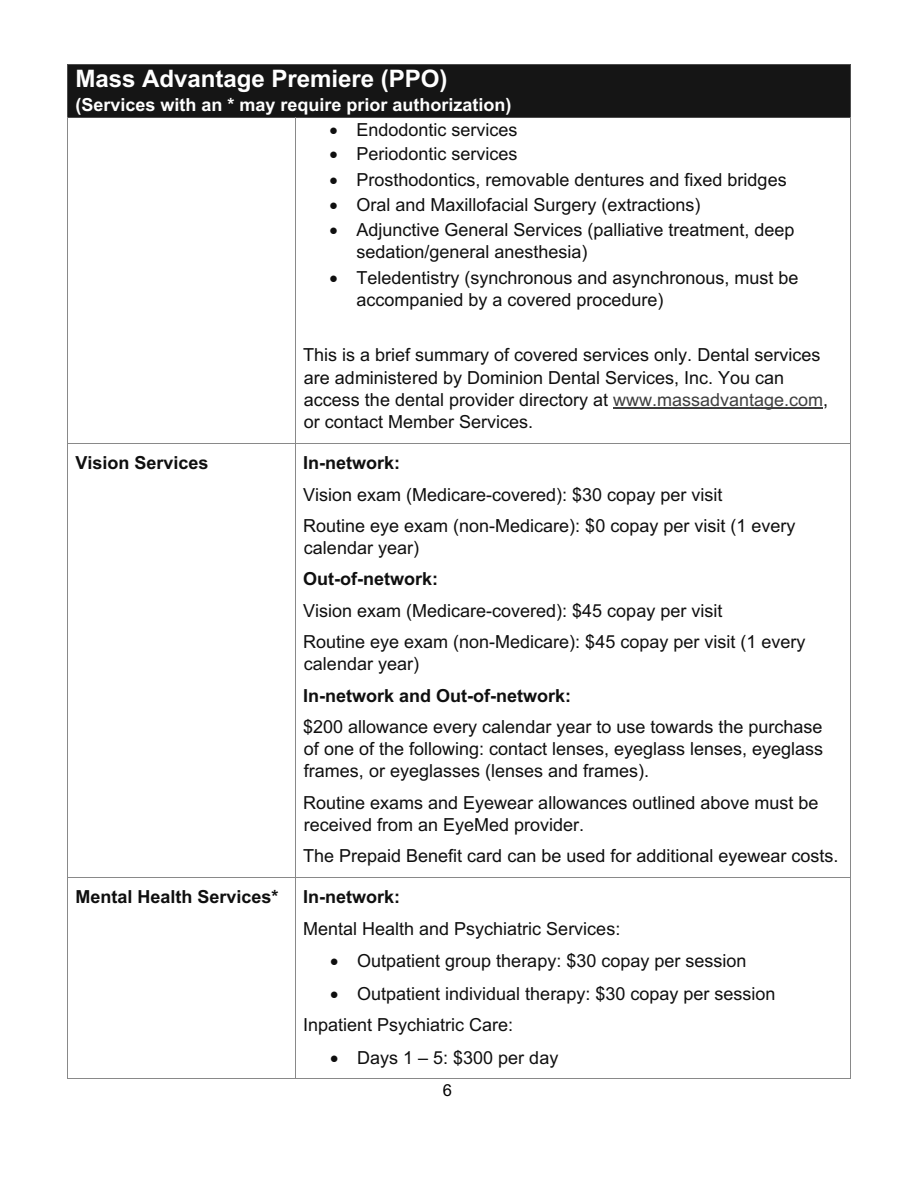
<style>
.page{position:relative;width:918px;height:1188px;background:#fff}
.page>*{position:absolute;margin:0;border:0;box-sizing:border-box;transform-origin:0 0}
.t1{font:700 24.15px "Arial";letter-spacing:-.005em;color:#fff}
.t2{font:18px/22.4px "Arial";color:#0f0f0f}
.t3{font:700 18px "Arial";color:#0f0f0f}
.t4{font:700 18px "Arial";color:#fff}
.t5{font:16.5px "Arial";color:#000}
.s1{color:#3f3f3f}
</style>
<div class="page">
<div style="left:75px;top:65px;width:767px;height:29px;background:#151515"></div>
<div style="left:75px;top:94px;width:767px;height:23px;background:#151515"></div>
<hr style="left:68px;top:64px;width:782px;height:1px;background:#4e4e4e">
<hr style="left:67px;top:65px;width:1px;height:52px;background:#4e4e4e">
<hr style="left:850px;top:65px;width:1px;height:52px;background:#4e4e4e">
<hr style="left:613px;top:408px;width:210px;height:1px;background:#3f3f3f">
<hr style="left:68px;top:117px;width:227px;height:1px;background:#4e4e4e">
<hr style="left:296px;top:117px;width:554px;height:1px;background:#4e4e4e">
<hr style="left:67px;top:118px;width:1px;height:325px;background:#898989">
<hr style="left:295px;top:118px;width:1px;height:325px;background:#898989">
<hr style="left:850px;top:118px;width:1px;height:325px;background:#898989">
<hr style="left:68px;top:443px;width:227px;height:1px;background:#898989">
<hr style="left:296px;top:443px;width:554px;height:1px;background:#898989">
<hr style="left:67px;top:443px;width:1px;height:434px;background:#898989">
<hr style="left:295px;top:443px;width:1px;height:434px;background:#898989">
<hr style="left:850px;top:443px;width:1px;height:434px;background:#898989">
<hr style="left:68px;top:877px;width:227px;height:1px;background:#898989">
<hr style="left:296px;top:877px;width:554px;height:1px;background:#898989">
<hr style="left:67px;top:878px;width:1px;height:200px;background:#898989">
<hr style="left:68px;top:1078px;width:227px;height:1px;background:#898989">
<hr style="left:295px;top:878px;width:1px;height:200px;background:#898989">
<hr style="left:296px;top:1078px;width:554px;height:1px;background:#898989">
<hr style="left:850px;top:878px;width:1px;height:200px;background:#898989">
<h1 class="t1" style="left:75px;top:62px;width:374px">Mass Advantage Premiere (PPO)</h1>
<p class="t4" style="left:75px;top:92px;width:438px">(Services with an * may require prior authorization)</p>
<p class="t2" style="left:330px;top:118px;width:190px">• Endodontic services</p>
<p class="t2" style="left:330px;top:143px;width:190px">• Periodontic services</p>
<p class="t2" style="left:330px;top:168px;width:459px">• Prosthodontics, removable dentures and fixed bridges</p>
<p class="t2" style="left:330px;top:193px;width:373px">• Oral and Maxillofacial Surgery (extractions)</p>
<p class="t2" style="left:356px;top:218px;width:440px;text-indent:-27px">• Adjunctive General Services (palliative treatment, deep sedation/general anesthesia)</p>
<p class="t2" style="left:356px;top:266px;width:444px;text-indent:-27px">• Teledentistry (synchronous and asynchronous, must be accompanied by a covered procedure)</p>
<p class="t2" style="left:303px;top:344px;width:526px">This is a brief summary of covered services only. Dental services are administered by Dominion Dental Services, Inc. You can access the dental provider directory at <span class="s1">www.massadvantage.com</span>, or contact Member Services.</p>
<p class="t3" style="left:75px;top:450px;width:135px">Vision Services</p>
<p class="t3" style="left:303px;top:450px;width:99px">In-network:</p>
<p class="t2" style="left:303px;top:479px;width:494px;line-height:31.3px">Vision exam (Medicare-covered): $30 copay per visit<br>Routine eye exam (non-Medicare): $0 copay per visit (1 every</p>
<p class="t2" style="left:304px;top:536px;width:117px">calendar year)</p>
<p class="t3" style="left:303px;top:566px;width:136px">Out-of-network:</p>
<p class="t2" style="left:303px;top:594px;width:504px;line-height:31.3px">Vision exam (Medicare-covered): $45 copay per visit<br>Routine eye exam (non-Medicare): $45 copay per visit (1 every</p>
<p class="t2" style="left:304px;top:653px;width:117px">calendar year)</p>
<p class="t3" style="left:303px;top:683px;width:270px">In-network and Out-of-network:</p>
<p class="t2" style="left:303px;top:715px;width:522px;text-align:justify">$200 allowance every calendar year to use towards the purchase of one of the following: contact lenses, eyeglass lenses, eyeglass frames, or eyeglasses (lenses and frames).</p>
<p class="t2" style="left:303px;top:792px;width:517px;line-height:21.9px">Routine exams and Eyewear allowances outlined above must be received from an EyeMed provider.</p>
<p class="t2" style="left:303px;top:845px;width:537px">The Prepaid Benefit card can be used for additional eyewear costs.</p>
<p class="t3" style="left:75px;top:884px;width:205px">Mental Health Services*</p>
<p class="t3" style="left:303px;top:884px;width:99px">In-network:</p>
<p class="t2" style="left:303px;top:917px;width:319px">Mental Health and Psychiatric Services:</p>
<p class="t2" style="left:330px;top:950px;width:418px">• Outpatient group therapy: $30 copay per session</p>
<p class="t2" style="left:303px;top:978px;width:474px;line-height:31.3px;text-indent:27px">• Outpatient individual therapy: $30 copay per session<br>Inpatient Psychiatric Care:</p>
<p class="t2" style="left:330px;top:1046px;width:230px">• Days 1 – 5: $300 per day</p>
<p class="t5" style="left:443px;top:1079px;width:11px">6</p>
</div>
